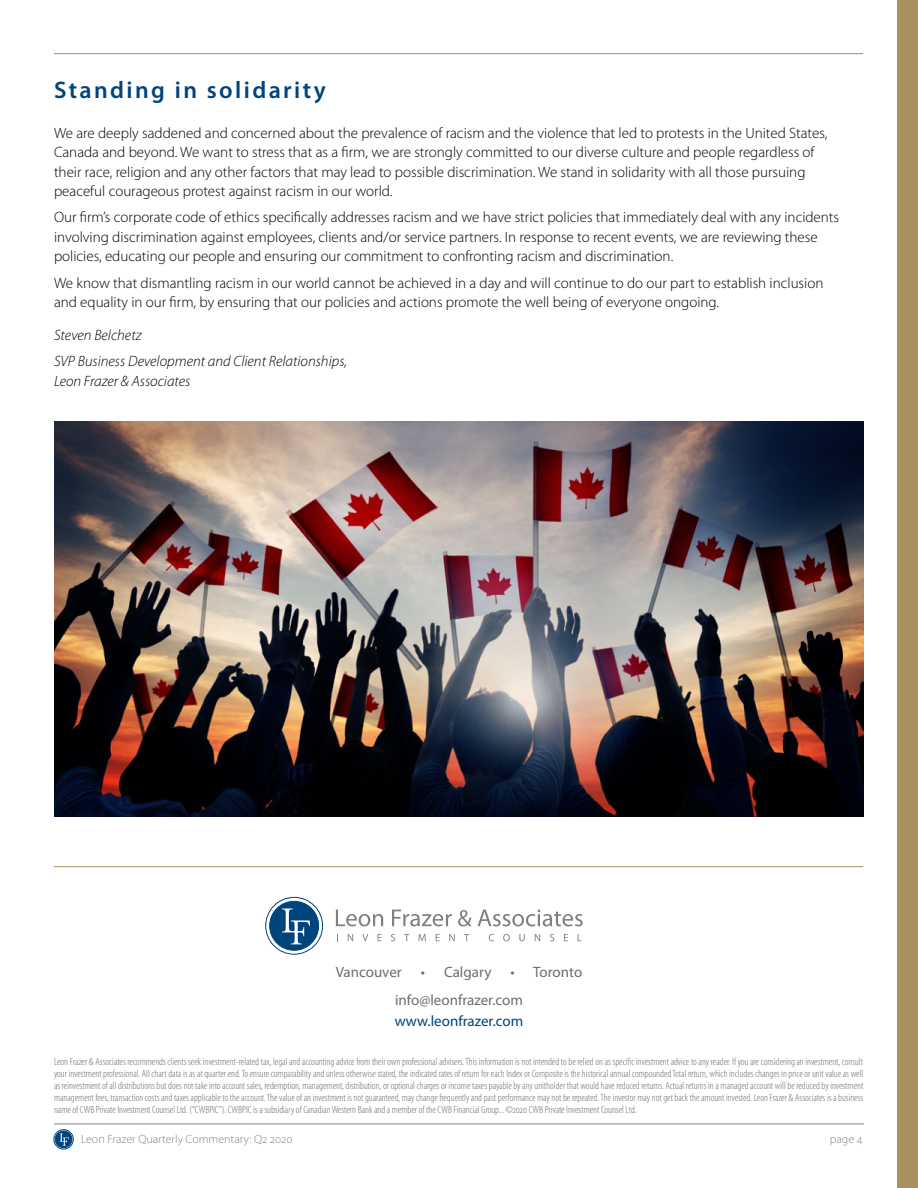
<style>
.page{position:relative;width:918px;height:1188px;background:#fff}
.page>*{position:absolute;margin:0;border:0;box-sizing:border-box;transform-origin:0 0}
.t1{font:600 24px "Myriad Pro";letter-spacing:.1em;color:#00447c}
.t2{font:300 15px/19.5px "Myriad Pro";color:#000}
.t3{font:italic 300 15px/26.2px "Myriad Pro";color:#000}
.t4{font:15px/27.8px "Myriad Pro";color:#6d6e71}
.t5{font:15px "Myriad Pro";color:#00447c}
.t6{font:300 12px "Myriad Pro";color:#828487}
.t7{font:300 condensed 10.5px/12px "Myriad Pro";color:#6d6e71;text-align:justify}
</style>
<div class="page">
<hr style="left:54px;top:53px;width:809px;height:1px;background:#aa905f">
<div style="left:55px;top:1131px;width:17px;height:17px;background:#00447c;border-radius:50%"></div>
<div style="left:55px;top:1131px;width:17px;height:17px;border:1px solid #00447c;border-radius:50%"></div>
<svg style="left:59px;top:1133px;width:10px;height:13px"></svg>
<div style="left:54px;top:1130px;width:19px;height:19px;border:1px solid #00447c;border-radius:50%"></div>
<hr style="left:54px;top:866px;width:809px;height:1px;background:#aa905f">
<div style="left:270px;top:901px;width:49px;height:49px;background:#00447c;border-radius:50%"></div>
<div style="left:269px;top:901px;width:50px;height:50px;border:1px solid #00447c;border-radius:50%"></div>
<svg style="left:282px;top:909px;width:28px;height:35px"></svg>
<div style="left:265px;top:897px;width:58px;height:58px;border:1px solid #00447c;border-radius:50%"></div>
<svg style="left:336px;top:910px;width:47px;height:16px"></svg>
<svg style="left:392px;top:910px;width:60px;height:16px"></svg>
<svg style="left:458px;top:910px;width:14px;height:16px"></svg>
<svg style="left:478px;top:910px;width:105px;height:16px"></svg>
<svg style="left:348px;top:934px;width:5px;height:7px"></svg>
<svg style="left:362px;top:934px;width:6px;height:7px"></svg>
<svg style="left:378px;top:934px;width:4px;height:7px"></svg>
<svg style="left:391px;top:934px;width:4px;height:7px"></svg>
<svg style="left:404px;top:934px;width:5px;height:7px"></svg>
<svg style="left:418px;top:934px;width:8px;height:7px"></svg>
<svg style="left:436px;top:934px;width:4px;height:7px"></svg>
<svg style="left:449px;top:934px;width:6px;height:7px"></svg>
<svg style="left:464px;top:934px;width:5px;height:7px"></svg>
<svg style="left:489px;top:934px;width:5px;height:7px"></svg>
<svg style="left:503px;top:934px;width:7px;height:7px"></svg>
<svg style="left:519px;top:934px;width:6px;height:7px"></svg>
<svg style="left:535px;top:934px;width:5px;height:7px"></svg>
<svg style="left:550px;top:934px;width:4px;height:7px"></svg>
<svg style="left:564px;top:934px;width:4px;height:7px"></svg>
<hr style="left:54px;top:1124px;width:810px;height:1px;background:#828487">
<img style="left:54px;top:421px;width:810px;height:396px">
<div style="left:898px;top:0;width:20px;height:1188px;background:#aa905f"></div>
<h1 class="t1" style="left:54px;top:77px;width:273px">Standing in solidarity</h1>
<p class="t2" style="left:54px;top:123px;width:775px">We are deeply saddened and concerned about the prevalence of racism and the violence that led to protests in the United States, Canada and beyond. We want to stress that as a firm, we are strongly committed to our diverse culture and people regardless of their race, religion and any other factors that may lead to possible discrimination. We stand in solidarity with all those pursuing peaceful courageous protest against racism in our world.</p>
<p class="t2" style="left:54px;top:208px;width:787px">Our firm’s corporate code of ethics specifically addresses racism and we have strict policies that immediately deal with any incidents involving discrimination against employees, clients and/or service partners. In response to recent events, we are reviewing these policies, educating our people and ensuring our commitment to confronting racism and discrimination.</p>
<h2 class="t2" style="left:54px;top:273px;width:771px">We know that dismantling racism in our world cannot be achieved in a day and will continue to do our part to establish inclusion and equality in our firm, by ensuring that our policies and actions promote the well being of everyone ongoing.</h2>
<h2 class="t3" style="left:54px;top:322px;width:295px">Steven Belchetz<br>SVP Business Development and Client Relationships,</h2>
<h2 class="t3" style="left:54px;top:368px;width:138px">Leon Frazer &amp; Associates</h2>
<h2 class="t4" style="left:336px;top:959px;width:68px">Vancouver</h2>
<h2 class="t4" style="left:421px;top:959px;width:72px">• Calgary</h2>
<h2 class="t4" style="left:395px;top:959px;width:189px;text-indent:115px">• Toronto info@leonfrazer.com</h2>
<h2 class="t5" style="left:395px;top:1013px;width:130px">www.leonfrazer.com</h2>
<p class="t7" style="left:54px;top:1056px;width:811px">Leon Frazer &amp; Associates recommends clients seek investment-related tax, legal and accounting advice from their own professional advisers. This information is not intended to be relied on as specific investment advice to any reader. If you are considering an investment, consult your investment professional. All chart data is as at quarter end. To ensure comparability and unless otherwise stated, the indicated rates of return for each Index or Composite is the historical annual compounded Total return, which includes changes in price or unit value as well as reinvestment of all distributions but does not take into account sales, redemption, management, distribution, or optional charges or income taxes payable by any unitholder that would have reduced returns. Actual returns in a managed account will be reduced by investment management fees, transaction costs and taxes applicable to the account. The value of an investment is not guaranteed, may change frequently and past performance may not be repeated. The investor may not get back the amount invested. Leon Frazer &amp; Associates is a business name of CWB Private Investment Counsel Ltd. (“CWBPIC”). CWBPIC is a subsidiary of Canadian Western Bank and a member of the CWB Financial Group... ©2020 CWB Private Investment Counsel Ltd.</p>
<p class="t6" style="left:81px;top:1132px;width:213px">Leon Frazer Quarterly Commentary: Q2 2020</p>
<p class="t6" style="left:830px;top:1132px;width:34px">page 4</p>
</div>
